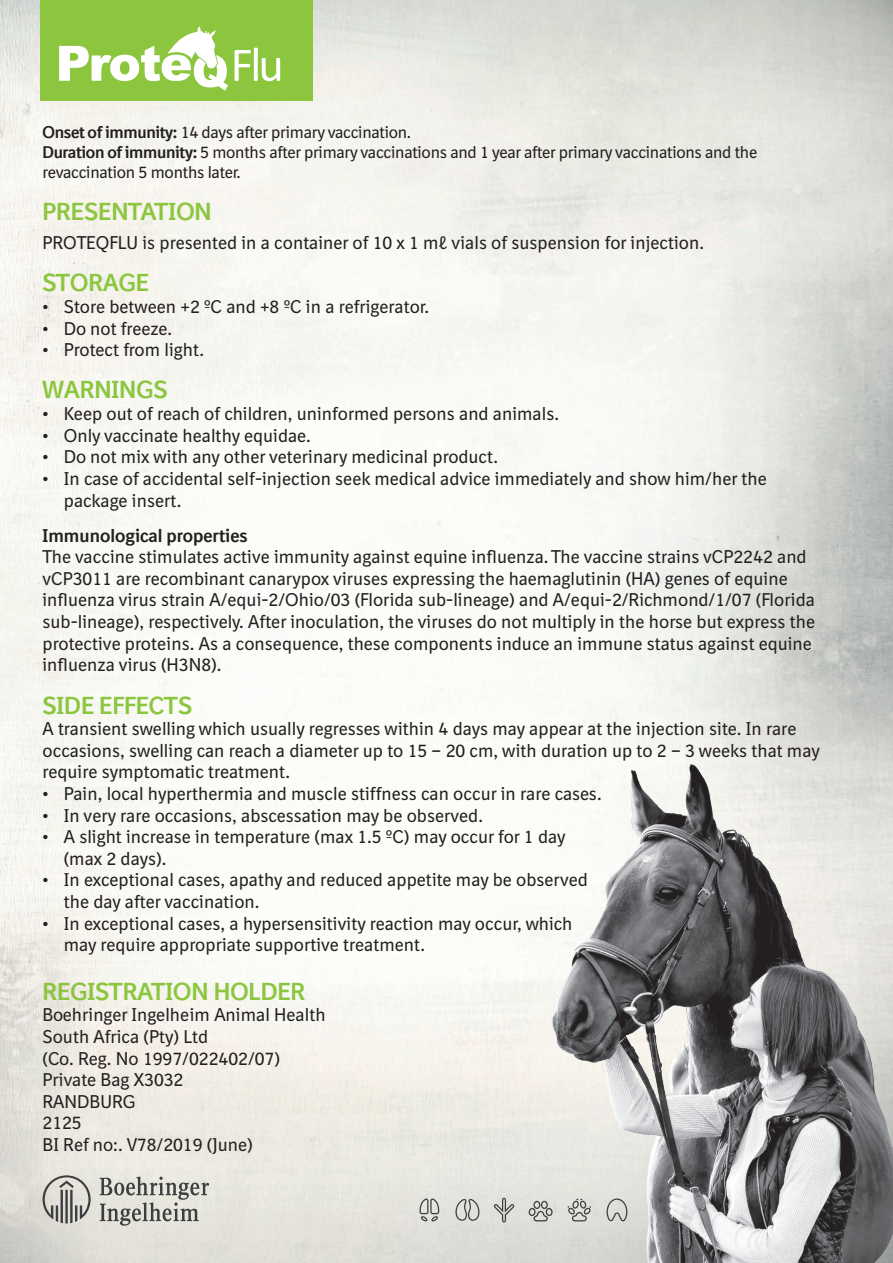
<style>
.page{position:relative;width:893px;height:1263px;background:#fff}
.page>*{position:absolute;margin:0;border:0;box-sizing:border-box;transform-origin:0 0}
.t1{font:700 24px "BI Sans NEXT";color:#8bc63e}
.t2{font:18px/21.6px "BI Sans NEXT";color:#231f20}
.t3{font:700 18px "BI Sans NEXT";color:#231f20}
.t4{font:16.5px/19.8px "BI Sans NEXT";letter-spacing:-.02em;color:#231f20}
.s1{font-weight:700}
.s2{font-family:"Myriad Pro"}
</style>
<div class="page">
<img style="left:0;top:0;width:893px;height:1263px">
<svg style="left:43px;top:1175px;width:48px;height:48px;background:#b4b3ad"></svg>
<svg style="left:100px;top:1176px;width:109px;height:50px;background:#bebdb7"></svg>
<img style="left:480px;top:707px;width:413px;height:556px">
<svg style="left:529px;top:1201px;width:24px;height:20px"></svg>
<svg style="left:455px;top:1199px;width:24px;height:22px"></svg>
<svg style="left:419px;top:1198px;width:20px;height:23px"></svg>
<svg style="left:494px;top:1198px;width:20px;height:24px"></svg>
<svg style="left:607px;top:1198px;width:20px;height:23px"></svg>
<svg style="left:567px;top:1198px;width:24px;height:23px"></svg>
<div style="left:40px;top:0;width:273px;height:100px;background:#8bc63e"></div>
<svg style="left:235px;top:48px;width:45px;height:33px"></svg>
<svg style="left:59px;top:26px;width:169px;height:65px"></svg>
<p class="t4" style="left:43px;top:123px;width:370px"><span class="s1">Onset of immunity:</span> 14 days after primary vaccination.</p>
<p class="t4" style="left:43px;top:142px;width:716px"><span class="s1">Duration of immunity:</span> 5 months after primary vaccinations and 1 year after primary vaccinations and the revaccination 5 months later.</p>
<p class="t1" style="left:43px;top:198px;width:171px">PRESENTATION</p>
<p class="t2" style="left:43px;top:232px;width:663px">PROTEQFLU is presented in a container of 10 x 1 m<span class="s2">ℓ</span> vials of suspension for injection.</p>
<p class="t1" style="left:43px;top:269px;width:108px">STORAGE</p>
<p class="t2" style="left:43px;top:296px;width:388px">• Store between +2 ºC and +8 ºC in a refrigerator.</p>
<p class="t2" style="left:43px;top:317px;width:131px">• Do not freeze.</p>
<p class="t2" style="left:43px;top:339px;width:163px">• Protect from light.</p>
<p class="t1" style="left:43px;top:376px;width:127px">WARNINGS</p>
<p class="t2" style="left:43px;top:403px;width:518px">• Keep out of reach of children, uninformed persons and animals.</p>
<p class="t2" style="left:43px;top:424px;width:270px">• Only vaccinate healthy equidae.</p>
<p class="t2" style="left:43px;top:446px;width:457px">• Do not mix with any other veterinary medicinal product.</p>
<p class="t2" style="left:64px;top:468px;width:704px;text-indent:-21px">• In case of accidental self-injection seek medical advice immediately and show him/her the package insert.</p>
<p class="t3" style="left:43px;top:525px;width:206px">Immunological properties</p>
<p class="t2" style="left:43px;top:546px;width:774px">The vaccine stimulates active immunity against equine influenza. The vaccine strains vCP2242 and vCP3011 are recombinant canarypox viruses expressing the haemaglutinin (HA) genes of equine influenza virus strain A/equi-2/Ohio/03 (Florida sub-lineage) and A/equi-2/Richmond/1/07 (Florida sub-lineage), respectively. After inoculation, the viruses do not multiply in the horse but express the protective proteins. As a consequence, these components induce an immune status against equine influenza virus (H3N8).</p>
<p class="t1" style="left:43px;top:691px;width:151px">SIDE EFFECTS</p>
<p class="t2" style="left:43px;top:718px;width:779px">A transient swelling which usually regresses within 4 days may appear at the injection site. In rare occasions, swelling can reach a diameter up to 15 – 20 cm, with duration up to 2 – 3 weeks that may require symptomatic treatment.</p>
<p class="t2" style="left:43px;top:783px;width:561px">• Pain, local hyperthermia and muscle stiffness can occur in rare cases.</p>
<p class="t2" style="left:43px;top:804px;width:442px">• In very rare occasions, abscessation may be observed.</p>
<p class="t2" style="left:64px;top:826px;width:503px;text-indent:-21px">• A slight increase in temperature (max 1.5 ºC) may occur for 1 day (max 2 days).</p>
<p class="t2" style="left:64px;top:869px;width:526px;text-indent:-21px">• In exceptional cases, apathy and reduced appetite may be observed the day after vaccination.</p>
<p class="t2" style="left:64px;top:912px;width:510px;text-indent:-21px">• In exceptional cases, a hypersensitivity reaction may occur, which may require appropriate supportive treatment.</p>
<p class="t1" style="left:43px;top:977px;width:264px">REGISTRATION HOLDER</p>
<p class="t2" style="left:43px;top:1004px;width:285px">Boehringer Ingelheim Animal Health<br>South Africa (Pty) Ltd</p>
<p class="t2" style="left:43px;top:1047px;width:239px">(Co. Reg. No 1997/022402/07)</p>
<p class="t2" style="left:43px;top:1069px;width:142px">Private Bag X3032</p>
<p class="t2" style="left:43px;top:1090px;width:95px">RANDBURG</p>
<p class="t2" style="left:43px;top:1112px;width:41px">2125</p>
<p class="t2" style="left:43px;top:1134px;width:212px">BI Ref no:. V78/2019 (June)</p>
</div>
